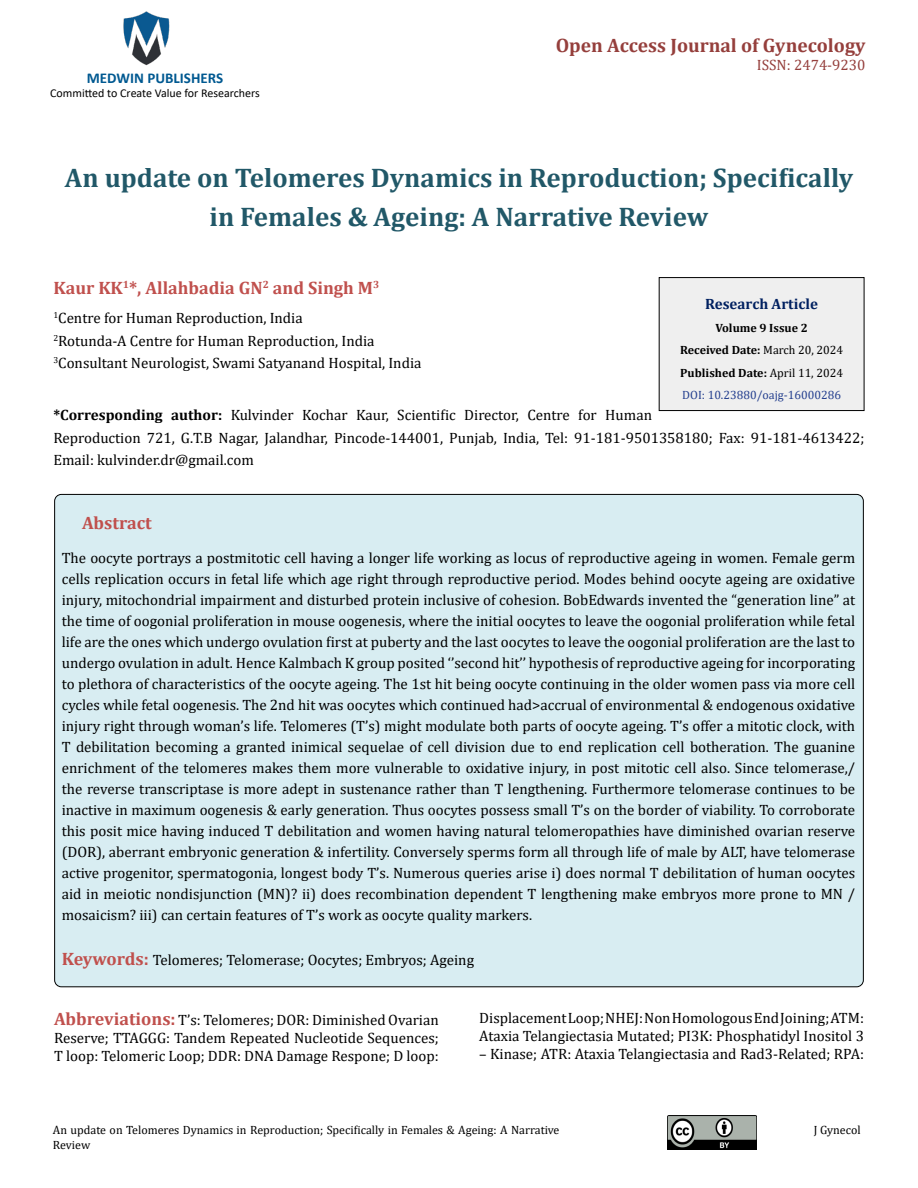
<style>
.page{position:relative;width:918px;height:1188px;background:#fff}
.page>*{position:absolute;margin:0;border:0;box-sizing:border-box;transform-origin:0 0}
.t1{font:700 27px/39px "Cambria";color:#215868;text-align:center}
.t2{font:700 19.5px "Cambria";color:#953f3c}
.t3{font:700 18px "Cambria";color:#c0504d}
.t4{font:15px/21px "Cambria";color:#000}
.t5{font:700 15px "Calibri";color:#005991}
.t6{font:700 15px "Cambria";color:#002060}
.t7{font:15px "Cambria";color:#953f3c}
.t8{font:12px/14.4px "Cambria";color:#000}
.t9{font:700 12px/22.5px "Cambria";color:#000;text-align:center}
.t10{font:12px "Calibri";color:#000}
.s1{font-weight:700}
.s2{font-weight:400}
.s3{font-weight:400;color:#25408f}
.s4{font-weight:700;font-size:18px;color:#c0504d}
</style>
<div class="page">
<img style="left:123px;top:11px;width:47px;height:55px">
<img style="left:668px;top:1116px;width:89px;height:33px">
<div style="left:659px;top:278px;width:205px;height:133px;background:#efefef"></div>
<div style="left:659px;top:277px;width:205px;height:134px;border:1px solid #000"></div>
<div style="left:55px;top:494px;width:808px;height:493px;background:#d8edf2;border-radius:7px"></div>
<p class="t5" style="left:87px;top:67px;width:138px">MEDWIN PUBLISHERS</p>
<p class="t10" style="left:50px;top:85px;width:211px">Committed to Create Value for Researchers</p>
<h2 class="t2" style="left:556px;top:31px;width:311px">Open Access Journal of Gynecology</h2>
<p class="t7" style="left:757px;top:56px;width:110px">ISSN: 2474-9230</p>
<h1 class="t1" style="left:65px;top:157px;width:790px">An update on Telomeres Dynamics in Reproduction; Specifically in Females &amp; Ageing: A Narrative Review</h1>
<p class="t3" style="left:53px;top:275px;width:327px">Kaur KK<sup>1</sup>*, Allahbadia GN<sup>2</sup> and Singh M<sup>3</sup></p>
<p class="t4" style="left:53px;top:307px;width:370px;line-height:22.5px"><sup>1</sup>Centre for Human Reproduction, India<br><sup>2</sup>Rotunda-A Centre for Human Reproduction, India<br><sup>3</sup>Consultant Neurologist, Swami Satyanand Hospital, India</p>
<p class="t4" style="left:53px;top:404px;width:813px;line-height:22.5px"><span class="s1">*Corresponding author:</span> Kulvinder Kochar Kaur, Scientific Director, Centre for Human<br>Reproduction 721, G.T.B Nagar, Jalandhar, Pincode-144001, Punjab, India, Tel: 91-181-9501358180; Fax: 91-181-4613422;<br>Email: kulvinder.dr@gmail.com</p>
<p class="t6" style="left:705px;top:293px;width:114px">Research Article</p>
<p class="t9" style="left:680px;top:316px;width:165px">Volume 9 Issue 2<br>Received Date: <span class="s2">March 20, 2024<br></span>Published Date: <span class="s2">April 11, 2024<br></span><span class="s3">DOI: 10.23880/oajg-16000286</span></p>
<p class="t3" style="left:82px;top:510px;width:71px">Abstract</p>
<p class="t4" style="left:62px;top:548px;width:795px;text-align:justify">The oocyte portrays a postmitotic cell having a longer life working as locus of reproductive ageing in women. Female germ cells replication occurs in fetal life which age right through reproductive period. Modes behind oocyte ageing are oxidative injury, mitochondrial impairment and disturbed protein inclusive of cohesion. BobEdwards invented the “generation line” at the time of oogonial proliferation in mouse oogenesis, where the initial oocytes to leave the oogonial proliferation while fetal life are the ones which undergo ovulation first at puberty and the last oocytes to leave the oogonial proliferation are the last to undergo ovulation in adult. Hence Kalmbach K group posited ‘’second hit’’ hypothesis of reproductive ageing for incorporating to plethora of characteristics of the oocyte ageing. The 1st hit being oocyte continuing in the older women pass via more cell cycles while fetal oogenesis. The 2nd hit was oocytes which continued had&gt;accrual of environmental &amp; endogenous oxidative injury right through woman’s life. Telomeres (T’s) might modulate both parts of oocyte ageing. T’s offer a mitotic clock, with T debilitation becoming a granted inimical sequelae of cell division due to end replication cell botheration. The guanine enrichment of the telomeres makes them more vulnerable to oxidative injury, in post mitotic cell also. Since telomerase,/ the reverse transcriptase is more adept in sustenance rather than T lengthening. Furthermore telomerase continues to be inactive in maximum oogenesis &amp; early generation. Thus oocytes possess small T’s on the border of viability. To corroborate this posit mice having induced T debilitation and women having natural telomeropathies have diminished ovarian reserve (DOR), aberrant embryonic generation &amp; infertility. Conversely sperms form all through life of male by ALT, have telomerase active progenitor, spermatogonia, longest body T’s. Numerous queries arise i) does normal T debilitation of human oocytes aid in meiotic nondisjunction (MN)? ii) does recombination dependent T lengthening make embryos more prone to MN / mosaicism? iii) can certain features of T’s work as oocyte quality markers.</p>
<p class="t4" style="left:62px;top:950px;width:414px"><span class="s4">Keywords:</span> Telomeres; Telomerase; Oocytes; Embryos; Ageing</p>
<p class="t4" style="left:54px;top:1011px;width:386px;line-height:18px;text-align:justify"><span class="s4">Abbreviations:</span> T’s: Telomeres; DOR: Diminished Ovarian Reserve; TTAGGG: Tandem Repeated Nucleotide Sequences; T loop: Telomeric Loop; DDR: DNA Damage Respone; D loop:</p>
<p class="t4" style="left:479px;top:1008px;width:386px;line-height:18px">Displacement Loop; NHEJ: Non Homologous End Joining; ATM:<br>Ataxia Telangiectasia Mutated; PI3K: Phosphatidyl Inositol 3</p>
<p class="t4" style="left:479px;top:1043px;width:386px">– Kinase; ATR: Ataxia Telangiectasia and Rad3-Related; RPA:</p>
<p class="t8" style="left:53px;top:1123px;width:508px">An update on Telomeres Dynamics in Reproduction; Specifically in Females &amp; Ageing: A Narrative<br>Review</p>
<p class="t8" style="left:814px;top:1123px;width:48px">J Gynecol</p>
</div>
